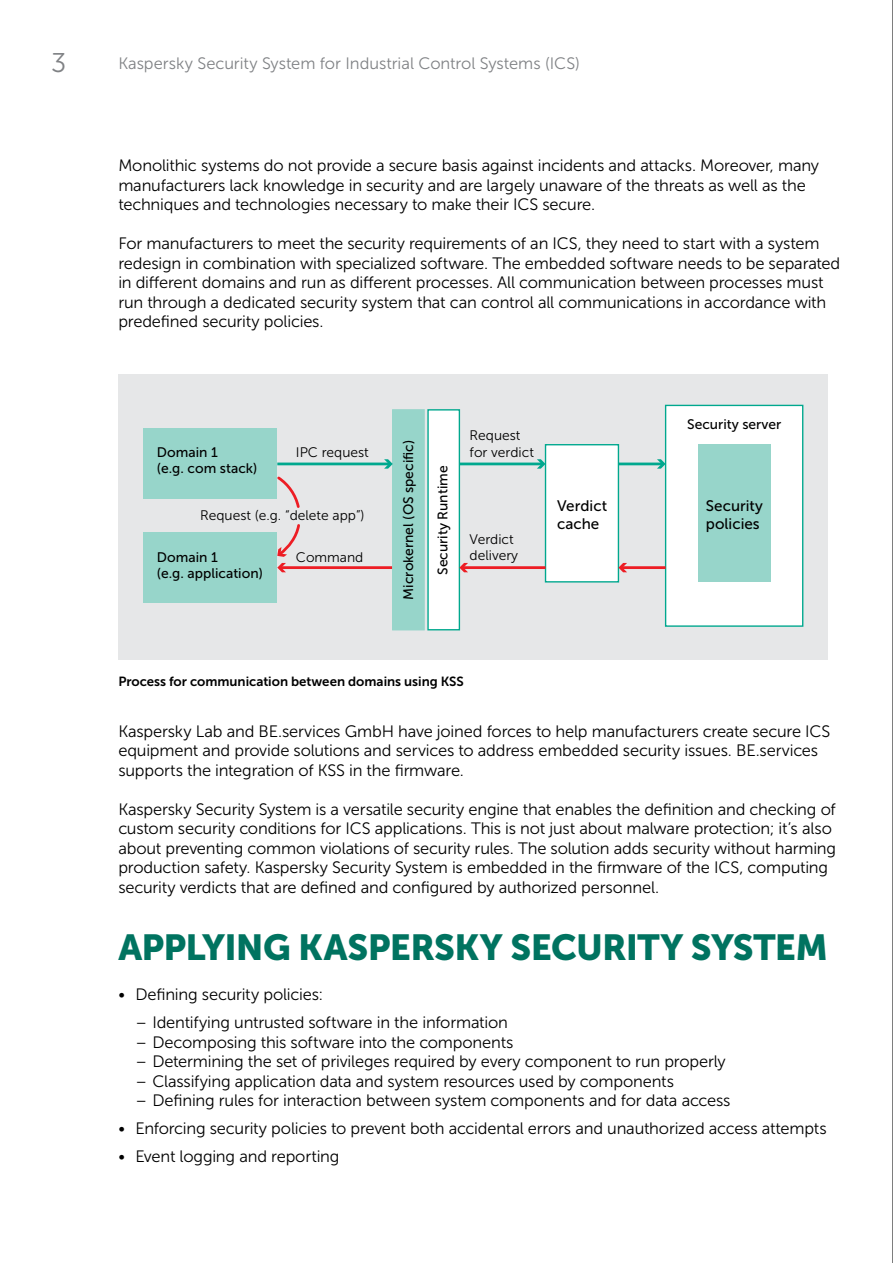
<style>
.page{position:relative;width:893px;height:1263px;background:#fff}
.page>*{position:absolute;margin:0;border:0;box-sizing:border-box;transform-origin:0 0}
.t1{font:36px "Museo Sans 900";letter-spacing:-.02em;color:#007360}
.t2{font:27px "Museo Sans 300";color:#808285}
.t3{font:16.5px/19.5px "Museo Sans 300";letter-spacing:-.01em;color:#000}
.t4{font:16.5px "Museo Sans 300";color:#808285}
.t5{font:15.15px/18.3px "Museo Sans 500";color:#000}
.t6{font:13.8px/16.6px "Museo Sans 500";color:#000}
.t7{font:13.8px/16.6px "Museo Sans 300";color:#000}
.t8{font:13.2px "Museo Sans 700";color:#000}
</style>
<div class="page">
<div style="left:118px;top:374px;width:709px;height:286px;background:#e6e7e8"></div>
<div style="left:144px;top:429px;width:133px;height:70px;background:#97d5ca"></div>
<div style="left:393px;top:410px;width:31px;height:220px;background:#97d5ca"></div>
<div style="left:392px;top:409px;width:33px;height:221px;border:1px solid #97d5ca"></div>
<div style="left:428px;top:410px;width:31px;height:220px;background:#fff"></div>
<div style="left:427px;top:409px;width:33px;height:221px;border:1px solid #00a88e"></div>
<div style="left:545px;top:445px;width:73px;height:137px;background:#fff"></div>
<div style="left:545px;top:444px;width:74px;height:138px;border:1px solid #00a88e"></div>
<div style="left:666px;top:405px;width:137px;height:221px;background:#fff"></div>
<div style="left:665px;top:405px;width:138px;height:222px;border:1px solid #00a88e"></div>
<div style="left:144px;top:532px;width:133px;height:71px;background:#97d5ca"></div>
<div style="left:698px;top:445px;width:73px;height:137px;background:#97d5ca"></div>
<hr style="left:277px;top:463px;width:113px;height:2px;background:#00a88e">
<svg style="left:384px;top:459px;width:9px;height:10px"></svg>
<hr style="left:280px;top:566px;width:112px;height:3px;background:#ed1d24">
<hr style="left:459px;top:463px;width:83px;height:2px;background:#00a88e">
<svg style="left:537px;top:459px;width:8px;height:10px"></svg>
<hr style="left:463px;top:566px;width:82px;height:3px;background:#ed1d24">
<svg style="left:459px;top:563px;width:9px;height:9px"></svg>
<hr style="left:618px;top:463px;width:44px;height:2px;background:#00a88e">
<svg style="left:657px;top:459px;width:9px;height:10px"></svg>
<hr style="left:622px;top:566px;width:44px;height:3px;background:#ed1d24">
<svg style="left:618px;top:563px;width:9px;height:9px"></svg>
<svg style="left:277px;top:524px;width:25px;height:48px"></svg>
<svg style="left:277px;top:476px;width:23px;height:32px"></svg>
<hr style="left:892px;top:0;width:1px;height:1263px;background:#000">
<h2 class="t2" style="left:51px;top:49px;width:17px">3</h2>
<p class="t4" style="left:118px;top:54px;width:463px">Kaspersky Security System for Industrial Control Systems (ICS)</p>
<p class="t3" style="left:118px;top:156px;width:702px">Monolithic systems do not provide a secure basis against incidents and attacks. Moreover, many manufacturers lack knowledge in security and are largely unaware of the threats as well as the techniques and technologies necessary to make their ICS secure.</p>
<p class="t3" style="left:118px;top:234px;width:723px">For manufacturers to meet the security requirements of an ICS, they need to start with a system redesign in combination with specialized software. The embedded software needs to be separated in different domains and run as different processes. All communication between processes must run through a dedicated security system that can control all communications in accordance with predefined security policies.</p>
<p class="t6" style="left:157px;top:444px;width:102px">Domain 1<br>(e.g. com stack)</p>
<p class="t7" style="left:296px;top:444px;width:74px">IPC request</p>
<p class="t7" style="left:200px;top:506px;width:166px">Request (e.g. “delete app”)</p>
<p class="t6" style="left:157px;top:548px;width:107px">Domain 1<br>(e.g. application)</p>
<p class="t7" style="left:296px;top:548px;width:69px">Command</p>
<p class="t6" style="left:400px;top:600px;width:161px;rotate:-90deg">Microkernel (OS specific)</p>
<p class="t6" style="left:434px;top:575px;width:111px;rotate:-90deg">Security Runtime</p>
<p class="t7" style="left:470px;top:427px;width:66px">Request for verdict</p>
<p class="t7" style="left:470px;top:531px;width:50px">Verdict delivery</p>
<p class="t6" style="left:687px;top:416px;width:96px">Security server</p>
<p class="t5" style="left:557px;top:496px;width:51px">Verdict cache</p>
<p class="t5" style="left:706px;top:496px;width:58px">Security policies</p>
<p class="t8" style="left:118px;top:674px;width:347px">Process for communication between domains using KSS</p>
<p class="t3" style="left:118px;top:721px;width:714px">Kaspersky Lab and BE.services GmbH have joined forces to help manufacturers create secure ICS equipment and provide solutions and services to address embedded security issues. BE.services supports the integration of KSS in the firmware.</p>
<p class="t3" style="left:118px;top:799px;width:719px">Kaspersky Security System is a versatile security engine that enables the definition and checking of custom security conditions for ICS applications. This is not just about malware protection; it’s also about preventing common violations of security rules. The solution adds security without harming production safety. Kaspersky Security System is embedded in the firmware of the ICS, computing security verdicts that are defined and configured by authorized personnel.</p>
<h1 class="t1" style="left:118px;top:926px;width:711px">APPLYING KASPERSKY SECURITY SYSTEM</h1>
<p class="t3" style="left:118px;top:985px;width:207px">• Defining security policies:</p>
<p class="t3" style="left:135px;top:1013px;width:374px">– Identifying untrusted software in the information</p>
<p class="t3" style="left:135px;top:1032px;width:380px">– Decomposing this software into the components</p>
<p class="t3" style="left:135px;top:1052px;width:592px">– Determining the set of privileges required by every component to run properly</p>
<p class="t3" style="left:135px;top:1071px;width:540px">– Classifying application data and system resources used by components</p>
<p class="t3" style="left:135px;top:1091px;width:597px">– Defining rules for interaction between system components and for data access</p>
<p class="t3" style="left:118px;top:1119px;width:710px">• Enforcing security policies to prevent both accidental errors and unauthorized access attempts</p>
<p class="t3" style="left:118px;top:1147px;width:223px">• Event logging and reporting</p>
</div>
